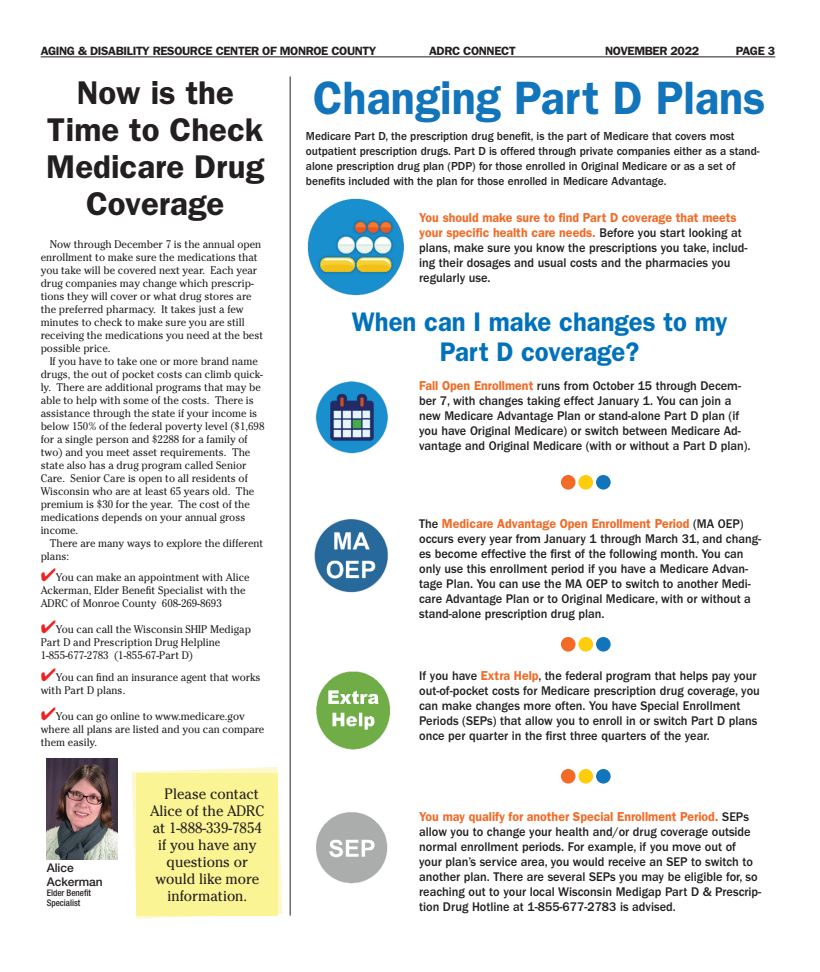
<style>
.page{position:relative;width:820px;height:972px;background:#fff}
.page>*{position:absolute;margin:0;border:0;box-sizing:border-box;transform-origin:0 0}
.t1{font:600 47px "ITC Franklin Gothic Std";color:#1274ba;scale:.95 1}
.t2{font:600 33px/37px "ITC Franklin Gothic Std";color:#231f20;text-align:center}
.t3{font:600 27px/30px "ITC Franklin Gothic Std";color:#0072bc;text-align:center;scale:.95 1}
.t4{font:15px "Cheltenham Std";color:#231f20;scale:.95 1}
.t5{font:500 13px/15px "ITC Franklin Gothic Std";color:#231f20;scale:.95 1}
.t6{font:500 12px/15px "ITC Franklin Gothic Std";color:#231f20;scale:.95 1}
.t7{font:600 12px "ITC Franklin Gothic Std";letter-spacing:-.03em;color:#231f20}
.t8{font:500 12px/14px "Helvetica Neue LT Std";color:#231f20}
.t9{font:11px/13px "Cheltenham Std";color:#231f20;scale:.95 1}
.t10{font:500 condensed 9px/10px "Helvetica Neue LT Std";color:#231f20}
.s1{color:#ee2123}
.s2{font-weight:600;color:#f36a26}
</style>
<div class="page">
<hr style="left:41px;top:56px;width:734px;height:1px;background:#231f20">
<svg style="left:131px;top:767px;width:151px;height:152px"></svg>
<div style="left:136px;top:773px;width:142px;height:143px;background:#fbf494"></div>
<img style="left:47px;top:758px;width:70px;height:102px">
<hr style="left:290px;top:76px;width:1px;height:840px;background:#231f20">
<img style="left:314px;top:381px;width:76px;height:503px">
<img style="left:307px;top:198px;width:97px;height:98px">
<div style="left:560px;top:475px;width:15px;height:15px;background:#f36a26;border-radius:50%"></div>
<div style="left:578px;top:475px;width:15px;height:15px;background:#fecd0c;border-radius:50%"></div>
<div style="left:596px;top:475px;width:14px;height:15px;background:#1274ba;border-radius:50%"></div>
<div style="left:560px;top:637px;width:15px;height:15px;background:#f36a26;border-radius:50%"></div>
<div style="left:578px;top:637px;width:15px;height:15px;background:#fecd0c;border-radius:50%"></div>
<div style="left:596px;top:637px;width:14px;height:15px;background:#1274ba;border-radius:50%"></div>
<div style="left:560px;top:769px;width:15px;height:15px;background:#f36a26;border-radius:50%"></div>
<div style="left:578px;top:769px;width:15px;height:15px;background:#fecd0c;border-radius:50%"></div>
<div style="left:596px;top:769px;width:14px;height:15px;background:#1274ba;border-radius:50%"></div>
<p class="t7" style="left:41px;top:44px;width:337px">AGING &amp; DISABILITY RESOURCE CENTER OF MONROE COUNTY</p>
<p class="t7" style="left:429px;top:44px;width:88px">ADRC CONNECT</p>
<p class="t7" style="left:605px;top:44px;width:95px">NOVEMBER 2022</p>
<p class="t7" style="left:735px;top:44px;width:41px">PAGE 3</p>
<h2 class="t2" style="left:46px;top:74px;width:219px">Now is the<br>Time to Check<br>Medicare Drug<br>Coverage</h2>
<p class="t9" style="left:41px;top:237px;width:236px;text-indent:9px">Now through December 7 is the annual open enrollment to make sure the medications that you take will be covered next year. Each year drug companies may change which prescrip&shy;tions they will cover or what drug stores are the preferred pharmacy. It takes just a few minutes to check to make sure you are still receiving the medications you need at the best possible price.</p>
<p class="t9" style="left:41px;top:354px;width:237px;text-indent:9px">If you have to take one or more brand name drugs, the out of pocket costs can climb quick&shy;ly. There are additional programs that may be able to help with some of the costs. There is assistance through the state if your income is below 150% of the federal poverty level ($1,698 for a single person and $2288 for a family of two) and you meet asset requirements. The state also has a drug program called Senior Care. Senior Care is open to all residents of Wisconsin who are at least 65 years old. The premium is $30 for the year. The cost of the medications depends on your annual gross income.</p>
<p class="t9" style="left:41px;top:536px;width:236px;text-indent:9px">There are many ways to explore the different plans:</p>
<p class="t9" style="left:41px;top:571px;width:221px"><span class="s1">✔</span>You can make an appointment with Alice<br>Ackerman, Elder Benefit Specialist with the<br>ADRC of Monroe County 608-269-8693</p>
<p class="t9" style="left:41px;top:623px;width:223px"><span class="s1">✔</span>You can call the Wisconsin SHIP Medigap<br>Part D and Prescription Drug Helpline<br>1-855-677-2783 (1-855-67-Part D)</p>
<p class="t9" style="left:41px;top:671px;width:233px"><span class="s1">✔</span>You can find an insurance agent that works with Part D plans.</p>
<p class="t9" style="left:41px;top:710px;width:237px"><span class="s1">✔</span>You can go online to www.medicare.gov where all plans are listed and you can compare them easily.</p>
<p class="t8" style="left:47px;top:860px;width:58px">Alice<br>Ackerman</p>
<p class="t10" style="left:47px;top:888px;width:46px">Elder Benefit<br>Specialist</p>
<p class="t4" style="left:165px;top:785px;width:101px">Please contact</p>
<p class="t4" style="left:150px;top:802px;width:122px">Alice of the ADRC</p>
<p class="t4" style="left:153px;top:819px;width:116px">at 1-888-339-7854</p>
<p class="t4" style="left:158px;top:836px;width:105px">if you have any</p>
<p class="t4" style="left:166px;top:853px;width:87px">questions or</p>
<p class="t4" style="left:155px;top:870px;width:111px">would like more</p>
<p class="t4" style="left:167px;top:887px;width:86px">information.</p>
<h1 class="t1" style="left:313px;top:70px;width:477px">Changing Part D Plans</h1>
<p class="t6" style="left:306px;top:129px;width:479px">Medicare Part D, the prescription drug benefit, is the part of Medicare that covers most outpatient prescription drugs. Part D is offered through private companies either as a stand&shy;alone prescription drug plan (PDP) for those enrolled in Original Medicare or as a set of benefits included with the plan for those enrolled in Medicare Advantage.</p>
<p class="t5" style="left:419px;top:210px;width:347px"><span class="s2">You should make sure to find Part D coverage that meets your specific health care needs.</span> Before you start looking at plans, make sure you know the prescriptions you take, includ&shy;ing their dosages and usual costs and the pharmacies you regularly use.</p>
<h3 class="t3" style="left:351px;top:306px;width:397px">When can I make changes to my<br>Part D coverage?</h3>
<p class="t5" style="left:419px;top:378px;width:350px"><span class="s2">Fall Open Enrollment</span> runs from October 15 through Decem&shy;ber 7, with changes taking effect January 1. You can join a new Medicare Advantage Plan or stand-alone Part D plan (if you have Original Medicare) or switch between Medicare Ad&shy;vantage and Original Medicare (with or without a Part D plan).</p>
<p class="t5" style="left:419px;top:516px;width:361px">The <span class="s2">Medicare Advantage Open Enrollment Period</span> (MA OEP) occurs every year from January 1 through March 31, and chang&shy;es become effective the first of the following month. You can only use this enrollment period if you have a Medicare Advan&shy;tage Plan. You can use the MA OEP to switch to another Medi&shy;care Advantage Plan or to Original Medicare, with or without a stand-alone prescription drug plan.</p>
<p class="t5" style="left:419px;top:669px;width:360px">If you have <span class="s2">Extra Help</span>, the federal program that helps pay your out-of-pocket costs for Medicare prescription drug coverage, you can make changes more often. You have Special Enrollment Periods (SEPs) that allow you to enroll in or switch Part D plans once per quarter in the first three quarters of the year.</p>
<p class="t5" style="left:419px;top:810px;width:361px"><span class="s2">You may qualify for another Special Enrollment Period.</span> SEPs allow you to change your health and/or drug coverage outside normal enrollment periods. For example, if you move out of your plan’s service area, you would receive an SEP to switch to another plan. There are several SEPs you may be eligible for, so reaching out to your local Wisconsin Medigap Part D &amp; Prescrip&shy;tion Drug Hotline at 1-855-677-2783 is advised.</p>
</div>
